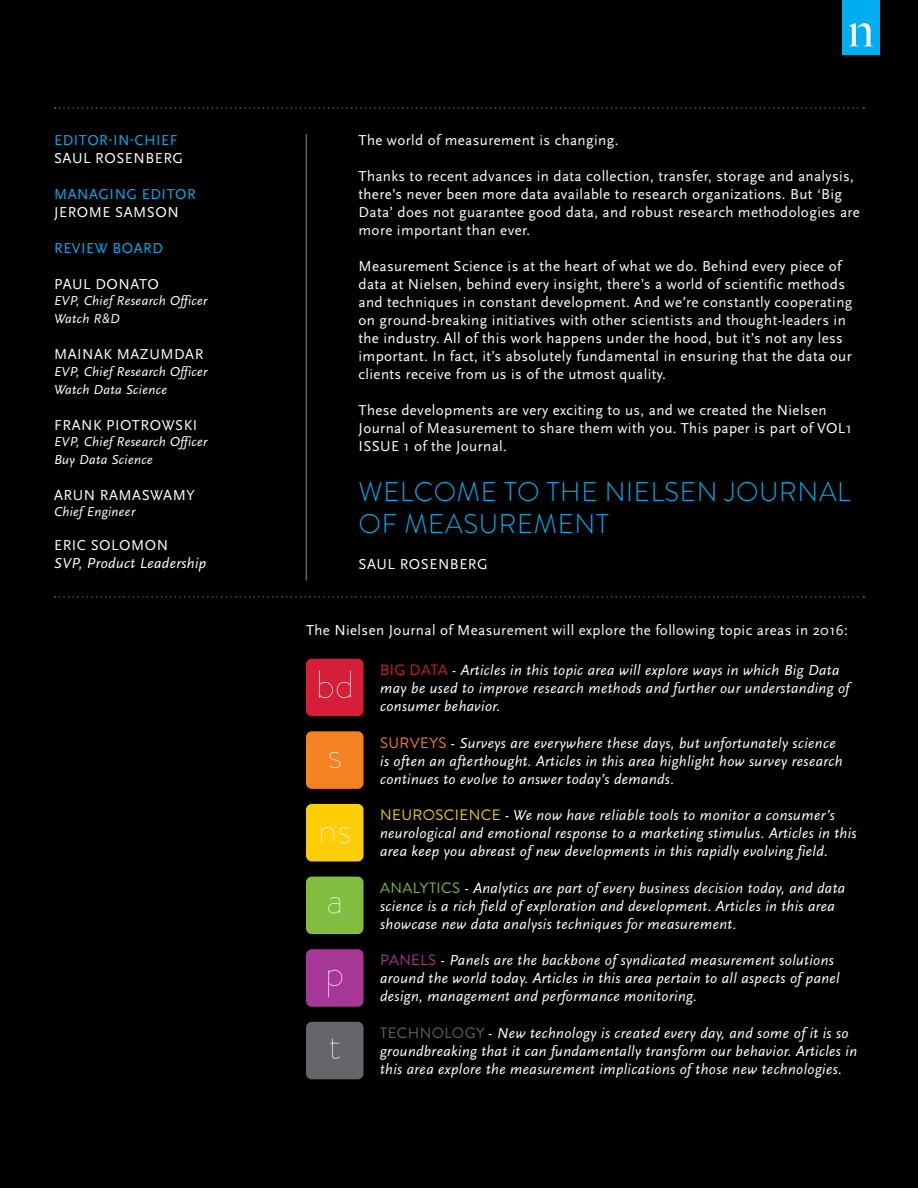
<style>
.page{position:relative;width:918px;height:1188px;background:#000}
.page>*{position:absolute;margin:0;border:0;box-sizing:border-box;transform-origin:0 0}
.t1{font:300 27px/32.4px "Brandon Grotesque";letter-spacing:.025em;color:#00aeef}
.t2{font:italic 15px/18px "Scala Sans OT";letter-spacing:.025em;color:#fff}
.t3{font:15px/18px "Scala Sans OT";letter-spacing:.025em;color:#fff}
.t4{font:15px "Scala Sans OT";letter-spacing:.035em;color:#00aeef}
.t5{font:italic 13.5px/18px "Scala Sans OT";letter-spacing:.025em;color:#fff}
.s1{font-family:"Brandon Grotesque"}
.s2{font-family:"Brandon Grotesque";font-style:normal;color:#d61e39}
.s3{font-family:"Brandon Grotesque";font-style:normal;color:#f58220}
.s4{font-family:"Brandon Grotesque";font-style:normal;color:#fdce07}
.s5{font-family:"Brandon Grotesque";font-style:normal;color:#81bd41}
.s6{font-family:"Brandon Grotesque";font-style:normal;color:#a63794}
.s7{font-family:"Brandon Grotesque";font-style:normal;color:#65656a}
</style>
<div class="page">
<div style="left:842px;top:0;width:38px;height:54px;background:#00aeef"></div>
<svg style="left:849px;top:23px;width:24px;height:23px"></svg>
<svg style="left:55px;top:596px;width:809px;height:2px"></svg>
<svg style="left:55px;top:107px;width:809px;height:2px"></svg>
<div style="left:306px;top:659px;width:58px;height:57px;background:#d61e39;border-radius:6px"></div>
<svg style="left:319px;top:671px;width:32px;height:27px"></svg>
<div style="left:306px;top:731px;width:58px;height:58px;background:#f58220;border-radius:6px"></div>
<svg style="left:329px;top:752px;width:11px;height:16px"></svg>
<div style="left:306px;top:804px;width:58px;height:57px;background:#fdce07;border-radius:6px"></div>
<svg style="left:321px;top:827px;width:29px;height:16px"></svg>
<div style="left:306px;top:877px;width:58px;height:57px;background:#81bd41;border-radius:6px"></div>
<svg style="left:328px;top:897px;width:12px;height:16px"></svg>
<div style="left:306px;top:949px;width:58px;height:58px;background:#a63794;border-radius:6px"></div>
<svg style="left:328px;top:970px;width:14px;height:27px"></svg>
<div style="left:306px;top:1022px;width:58px;height:57px;background:#65656a;border-radius:6px"></div>
<svg style="left:330px;top:1038px;width:10px;height:21px"></svg>
<hr style="left:306px;top:134px;width:1px;height:447px;background:#65656a">
<p class="t4" style="left:54px;top:132px;width:125px">EDITOR-IN-CHIEF</p>
<p class="t3" style="left:54px;top:150px;width:131px">Saul Rosenberg</p>
<p class="t4" style="left:54px;top:186px;width:97px">Managi ng Edit</p>
<p class="t4" style="left:175px;top:186px;width:19px">or</p>
<p class="t3" style="left:54px;top:204px;width:126px">Jerom e Samson</p>
<p class="t4" style="left:54px;top:240px;width:99px">Revi ew Board</p>
<p class="t3" style="left:54px;top:276px;width:106px">Paul Donato</p>
<p class="t5" style="left:54px;top:292px;width:155px">EVP, Chief Research Officer<br>Watch R<span class="s1">&amp;</span>D</p>
<p class="t3" style="left:54px;top:346px;width:147px">Mai nak Mazumdar</p>
<p class="t5" style="left:54px;top:362px;width:155px">EVP, Chief Research Officer<br>Watch Data Science</p>
<p class="t3" style="left:54px;top:416px;width:141px">Frank Pi otrowski</p>
<p class="t5" style="left:54px;top:433px;width:155px">EVP, Chief Research Officer<br>Buy Data Science</p>
<p class="t3" style="left:54px;top:486px;width:142px">Arun Ramaswamy</p>
<p class="t5" style="left:54px;top:503px;width:83px">Chief Engineer</p>
<p class="t3" style="left:54px;top:537px;width:57px">ERIC SOLO</p>
<p class="t3" style="left:131px;top:537px;width:26px">MON</p>
<p class="t2" style="left:54px;top:555px;width:154px">SVP, Product Leadership</p>
<p class="t3" style="left:359px;top:132px;width:261px">The world of measurement is changing.</p>
<p class="t3" style="left:359px;top:168px;width:503px">Thanks to recent advances in data collection, transfer, storage and analysis, there’s never been more data available to research organizations. B ut ‘Big Data’ does not guarantee good data, and robust research methodologies are more important than ever.</p>
<p class="t3" style="left:359px;top:258px;width:495px">Measurement Science is at the heart of what we do. Behind every piece of data at N ielsen, behind every insight, there’s a world of scientific methods and techniques in constant development. And we’re constantly cooperating on ground-breaking initiatives with other scientists and thought-leaders in the industry. All of this work happens under the hood, but it’s not any less important. In fact, it’s absolutely fundamental in ensuring that the data our clients receive from us is of the utmost quality.</p>
<p class="t3" style="left:359px;top:402px;width:495px">These developments are very exciting to us, and we created the N ielsen<br>Journal of Measurement to share them with you. This paper is part of VOL1<br>ISSUE 1 of the Journal.</p>
<h1 class="t1" style="left:359px;top:475px;width:457px">WELCOME TO THE N IELSEN JOURNAL<br>OF MEASUREMENT</h1>
<p class="t3" style="left:359px;top:555px;width:131px">Saul Rosenberg</p>
<p class="t3" style="left:306px;top:621px;width:543px">The N ielsen Journal of Measurement will explore the following topic areas in 2016:</p>
<p class="t2" style="left:380px;top:661px;width:471px"><span class="s2">BIG DATA</span> - Articles in this topic area will explore ways in which Big Data may be used to improve research methods and further our understanding of consumer behavior.</p>
<p class="t2" style="left:380px;top:734px;width:464px"><span class="s3">SURVEYS</span> - Surveys are everywhere these days, but unfortunately science is often an afterthought. Articles in this area highlight how survey research continues to evolve to answer today’s demands.</p>
<p class="t2" style="left:380px;top:807px;width:478px"><span class="s4">NEUROSCIENCE</span> - We now have reliable tools to monitor a consumer’s neurological and emotional response to a marketing stimulus. Articles in this area keep you abreast of new developments in this rapidly evolving field.</p>
<p class="t2" style="left:380px;top:879px;width:467px"><span class="s5">ANALYTICS</span> - Analytics are part of every business decision today, and data science is a rich field of exploration and development. Articles in this area showcase new data analysis techniques for measurement.</p>
<p class="t2" style="left:380px;top:952px;width:461px"><span class="s6">PANELS</span> - Panels are the backbone of syndicated measurement solutions around the world today. Articles in this area pertain to all aspects of panel design, management and performance monitoring.</p>
<p class="t2" style="left:380px;top:1024px;width:478px"><span class="s7">TECHNOLOGY</span> - New technology is created every day, and some of it is so groundbreaking that it can fundamentally transform our behavior. Articles in this area explore the measurement implications of those new technologies.</p>
</div>
